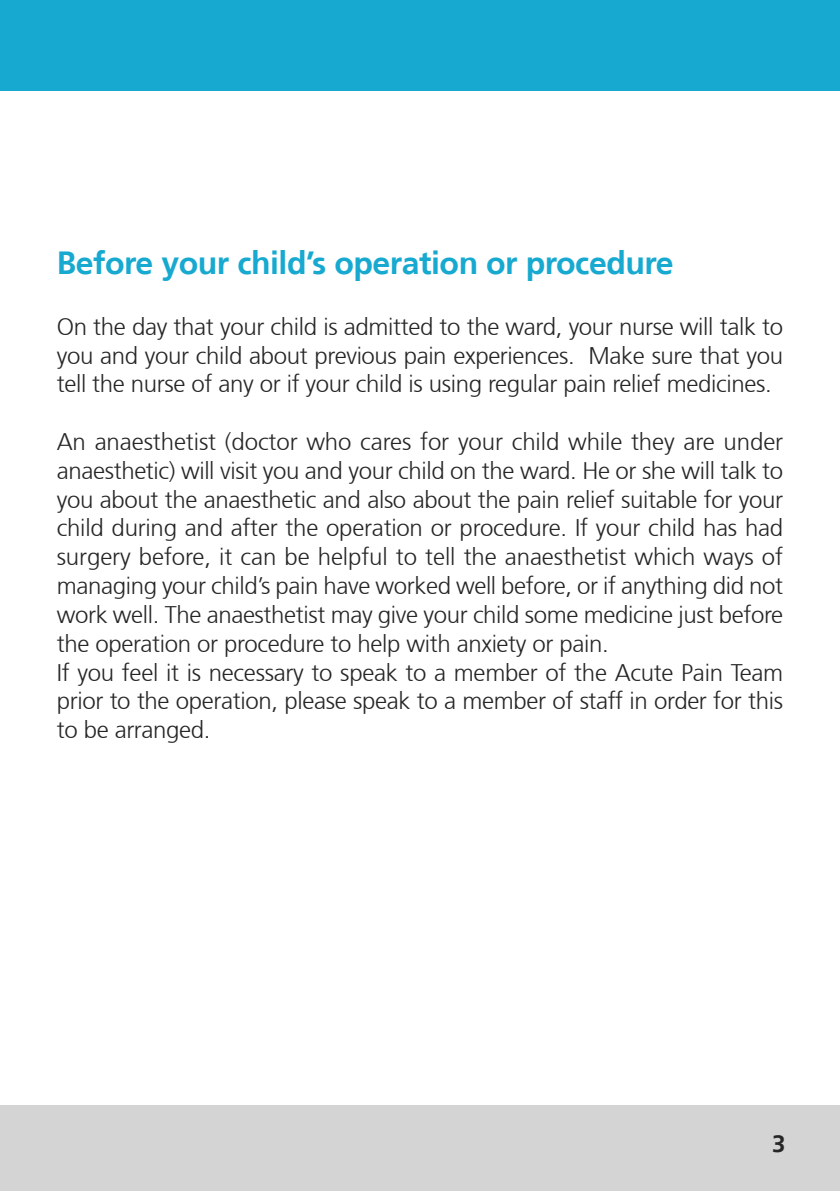
<style>
.page{position:relative;width:840px;height:1191px;background:#fff}
.page>*{position:absolute;margin:0;border:0;box-sizing:border-box;transform-origin:0 0}
.t1{font:700 32px "Frutiger 65";letter-spacing:-.015em;color:#17a9d0}
.t2{font:300 24px/28.8px "Frutiger 45";letter-spacing:-.015em;color:#272627;text-align:justify}
.t3{font:700 24px "Frutiger 65";color:#272627}
</style>
<div class="page">
<div style="left:0;top:0;width:839px;height:91px;background:#17a9d0"></div>
<div style="left:0;top:1106px;width:839px;height:85px;background:#d4d4d4"></div>
<h1 class="t1" style="left:57px;top:244px;width:618px">Before your child’s operation or procedure</h1>
<p class="t2" style="left:57px;top:312px;width:727px">On the day that your child is admitted to the ward, your nurse will talk to you and your child about previous pain experiences. Make sure that you tell the nurse of any or if your child is using regular pain relief medicines.</p>
<p class="t2" style="left:57px;top:428px;width:727px;text-align:left">An anaesthetist (doctor who cares for your child while they are under anaesthetic) will visit you and your child on the ward. He or she will talk to you about the anaesthetic and also about the pain relief suitable for your child during and after the operation or procedure. If your child has had surgery before, it can be helpful to tell the anaesthetist which ways of managing your child’s pain have worked well before, or if anything did not work well. The anaesthetist may give your child some medicine just before the operation or procedure to help with anxiety or pain.<br>If you feel it is necessary to speak to a member of the Acute Pain Team prior to the operation, please speak to a member of staff in order for this to be arranged.</p>
<p class="t3" style="left:771px;top:1129px;width:15px">3</p>
</div>
